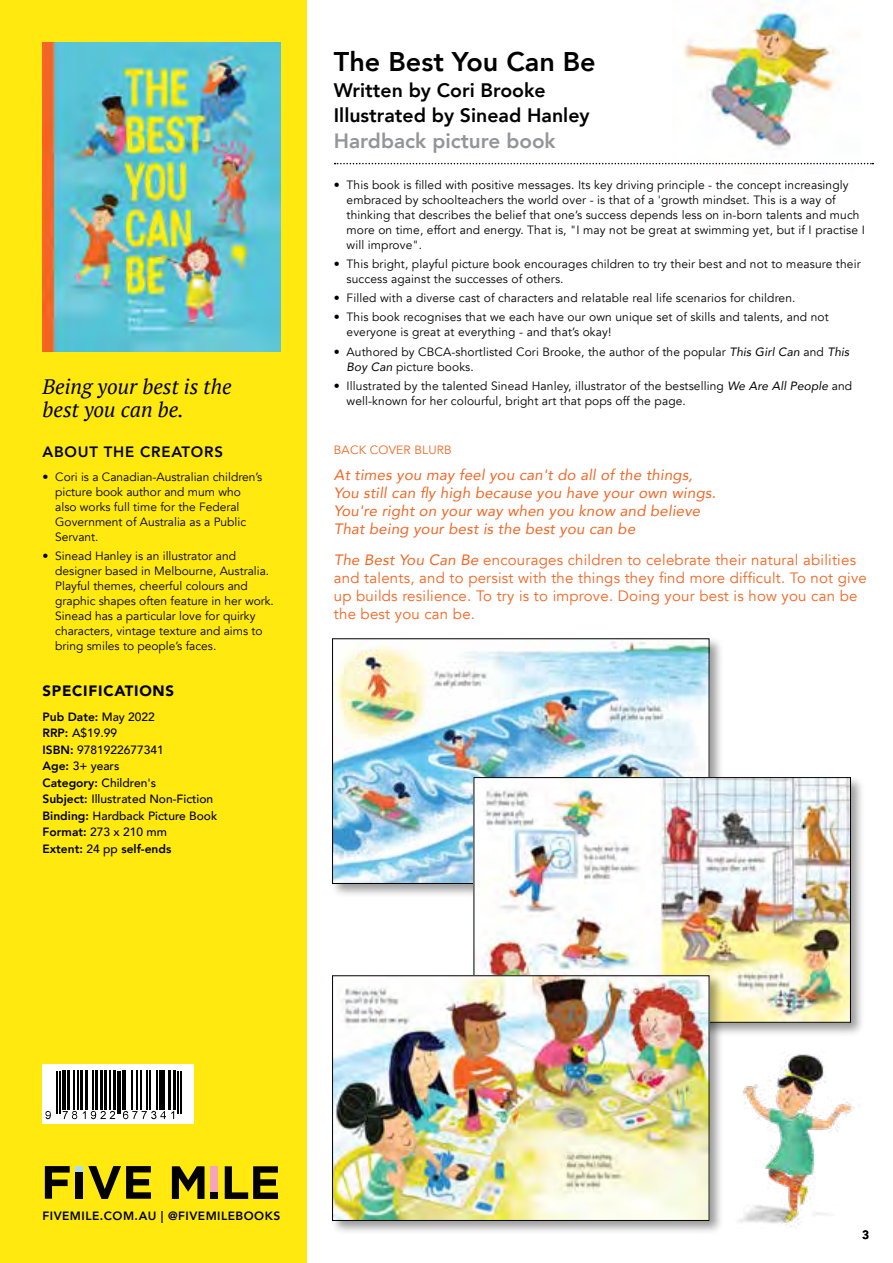
<style>
.page{position:relative;width:893px;height:1263px;background:#fff}
.page>*{position:absolute;margin:0;border:0;box-sizing:border-box;transform-origin:0 0}
.t1{font:800 27px "Avenir";color:#000}
.t2{font:italic 21px/22.5px "PT Serif";color:#000}
.t3{font:800 20.7px "Avenir";color:#939598}
.t4{font:800 19.5px/25.7px "Avenir";color:#000}
.t5{font:15px/18px "Avenir";letter-spacing:.015em;color:#f26522}
.t6{font:italic 15px/18px "Avenir";letter-spacing:.015em;color:#f26522}
.t7{font:800 15px "Avenir";letter-spacing:.05em;color:#000}
.t8{font:900 15px "Avenir";letter-spacing:.05em;color:#000}
.t9{font:12px/15px "Avenir";letter-spacing:.01em;color:#000}
.t10{font:500 12px/16.5px "Avenir";color:#000}
.t11{font:800 12px "Avenir";letter-spacing:.04em;color:#000}
.t12{font:12px "Avenir";letter-spacing:.015em;color:#f26522}
.s1{font-weight:800}
.s2{font-style:italic}
</style>
<div class="page">
<div style="left:0;top:0;width:306px;height:1263px;background:#ffe90f"></div>
<img style="left:43px;top:43px;width:238px;height:308px">
<div style="left:211px;top:1166px;width:7px;height:26px;background:#f6a3bb"></div>
<svg style="left:172px;top:1166px;width:33px;height:33px"></svg>
<div style="left:211px;top:1192px;width:7px;height:7px;background:#000"></div>
<svg style="left:225px;top:1166px;width:53px;height:33px"></svg>
<div style="left:76px;top:1166px;width:7px;height:6px;background:#aadff1"></div>
<svg style="left:45px;top:1166px;width:25px;height:33px"></svg>
<div style="left:76px;top:1172px;width:7px;height:27px;background:#000"></div>
<svg style="left:88px;top:1166px;width:63px;height:33px"></svg>
<img style="left:674px;top:0;width:185px;height:165px">
<svg style="left:335px;top:163px;width:538px;height:1px"></svg>
<svg style="left:43px;top:1064px;width:151px;height:59px;background:#dbdbdb"></svg>
<hr style="left:161px;top:1071px;width:4px;height:39px;background:#000">
<hr style="left:62px;top:1071px;width:4px;height:39px;background:#000">
<hr style="left:174px;top:1071px;width:2px;height:39px;background:#000">
<hr style="left:168px;top:1071px;width:3px;height:39px;background:#000">
<hr style="left:113px;top:1071px;width:3px;height:39px;background:#000">
<hr style="left:104px;top:1071px;width:3px;height:39px;background:#000">
<hr style="left:100px;top:1071px;width:2px;height:39px;background:#000">
<hr style="left:95px;top:1071px;width:2px;height:39px;background:#000">
<hr style="left:86px;top:1071px;width:2px;height:39px;background:#000">
<hr style="left:80px;top:1071px;width:3px;height:39px;background:#000">
<hr style="left:67px;top:1071px;width:3px;height:39px;background:#000">
<hr style="left:180px;top:1071px;width:1px;height:43px;background:#000">
<hr style="left:177px;top:1071px;width:2px;height:43px;background:#000">
<hr style="left:120px;top:1071px;width:1px;height:43px;background:#000">
<hr style="left:117px;top:1071px;width:1px;height:43px;background:#000">
<hr style="left:59px;top:1071px;width:2px;height:43px;background:#000">
<hr style="left:57px;top:1071px;width:1px;height:43px;background:#000">
<hr style="left:131px;top:1071px;width:2px;height:39px;background:#000">
<hr style="left:159px;top:1071px;width:1px;height:39px;background:#000">
<hr style="left:156px;top:1071px;width:2px;height:39px;background:#000">
<hr style="left:150px;top:1071px;width:1px;height:39px;background:#000">
<hr style="left:74px;top:1071px;width:1px;height:39px;background:#000">
<hr style="left:78px;top:1071px;width:1px;height:39px;background:#000">
<hr style="left:146px;top:1071px;width:1px;height:39px;background:#000">
<hr style="left:141px;top:1071px;width:1px;height:39px;background:#000">
<hr style="left:92px;top:1071px;width:1px;height:39px;background:#000">
<hr style="left:137px;top:1071px;width:1px;height:39px;background:#000">
<hr style="left:125px;top:1071px;width:1px;height:39px;background:#000">
<hr style="left:122px;top:1071px;width:1px;height:39px;background:#000">
<hr style="left:109px;top:1071px;width:1px;height:39px;background:#000">
<svg style="left:45px;top:1111px;width:6px;height:8px"></svg>
<svg style="left:63px;top:1110px;width:53px;height:9px"></svg>
<svg style="left:123px;top:1111px;width:51px;height:8px"></svg>
<div style="left:330px;top:637px;width:393px;height:261px;background:#000;opacity:.4"></div>
<img style="left:334px;top:641px;width:373px;height:241px">
<div style="left:472px;top:775px;width:393px;height:261px;background:#000;opacity:.4"></div>
<img style="left:476px;top:779px;width:373px;height:241px">
<div style="left:474px;top:777px;width:377px;height:245px;border:1px solid #000"></div>
<img style="left:738px;top:1054px;width:116px;height:174px">
<div style="left:330px;top:973px;width:393px;height:261px;background:#000;opacity:.4"></div>
<img style="left:334px;top:977px;width:373px;height:242px">
<div style="left:332px;top:975px;width:377px;height:246px;border:1px solid #000"></div>
<h2 class="t2" style="left:43px;top:376px;width:191px">Being your best is the best you can be.</h2>
<p class="t7" style="left:43px;top:440px;width:182px">ABOUT THE CREATORS</p>
<p class="t9" style="left:55px;top:469px;width:209px;text-indent:-13px">• Cori is a Canadian-Australian children’s picture book author and mum who also works full time for the Federal<br>Government of Australia as a Public<br>Servant.</p>
<p class="t9" style="left:55px;top:549px;width:220px;text-indent:-13px">• Sinead Hanley is an illustrator and designer based in Melbourne, Australia.<br>Playful themes, cheerful colours and graphic shapes often feature in her work.<br>Sinead has a particular love for quirky characters, vintage texture and aims to bring smiles to people’s faces.</p>
<p class="t8" style="left:43px;top:678px;width:133px">SPECIFICATIONS</p>
<p class="t10" style="left:43px;top:708px;width:176px"><span class="s1">Pub Date:</span> May 2022<br><span class="s1">RRP:</span> A$19.99<br><span class="s1">ISBN:</span> 9781922677341<br><span class="s1">Age:</span> 3+ years<br><span class="s1">Category:</span> Children's<br><span class="s1">Subject:</span> Illustrated Non-Fiction<br><span class="s1">Binding:</span> Hardback Picture Book<br><span class="s1">Format:</span> 273 x 210 mm<br><span class="s1">Extent:</span> 24 pp <span class="s1">self-ends</span></p>
<h1 class="t1" style="left:334px;top:41px;width:263px">The Best You Can Be</h1>
<h3 class="t4" style="left:334px;top:77px;width:257px">Written by Cori Brooke<br>Illustrated by Sinead Hanley</h3>
<h3 class="t3" style="left:334px;top:125px;width:223px">Hardback picture book</h3>
<p class="t9" style="left:347px;top:177px;width:520px;text-indent:-13px">• This book is filled with positive messages. Its key driving principle - the concept increasingly embraced by schoolteachers the world over - is that of a 'growth mindset. This is a way of thinking that describes the belief that one’s success depends less on in-born talents and much more on time, effort and energy. That is, "I may not be great at swimming yet, but if I practise I will improve".</p>
<p class="t9" style="left:347px;top:256px;width:515px;text-indent:-13px">• This bright, playful picture book encourages children to try their best and not to measure their success against the successes of others.</p>
<p class="t9" style="left:334px;top:291px;width:463px">• Filled with a diverse cast of characters and relatable real life scenarios for children.</p>
<p class="t9" style="left:347px;top:310px;width:484px;text-indent:-13px">• This book recognises that we each have our own unique set of skills and talents, and not everyone is great at everything - and that’s okay!</p>
<p class="t9" style="left:347px;top:344px;width:504px;text-indent:-13px">• Authored by CBCA-shortlisted Cori Brooke, the author of the popular <span class="s2">This Girl Can</span> and <span class="s2">This<br>Boy Can</span> picture books.</p>
<p class="t9" style="left:347px;top:378px;width:507px;text-indent:-13px">• Illustrated by the talented Sinead Hanley, illustrator of the bestselling <span class="s2">We Are All People</span> and well-known for her colourful, bright art that pops off the page.</p>
<p class="t12" style="left:334px;top:442px;width:119px">BACK COVER BLURB</p>
<p class="t6" style="left:334px;top:466px;width:383px">At times you may feel you can't do all of the things, You still can fly high because you have your own wings.<br>You're right on your way when you know and believe That being your best is the best you can be</p>
<p class="t5" style="left:334px;top:551px;width:535px"><span class="s2">The Best You Can Be</span> encourages children to celebrate their natural abilities and talents, and to persist with the things they find more difficult. To not give up builds resilience. To try is to improve. Doing your best is how you can be the best you can be.</p>
<p class="t11" style="left:43px;top:1207px;width:239px">FIVEMILE.COM.AU | @FIVEMILEBOOKS</p>
<p class="t11" style="left:862px;top:1225px;width:9px">3</p>
</div>
